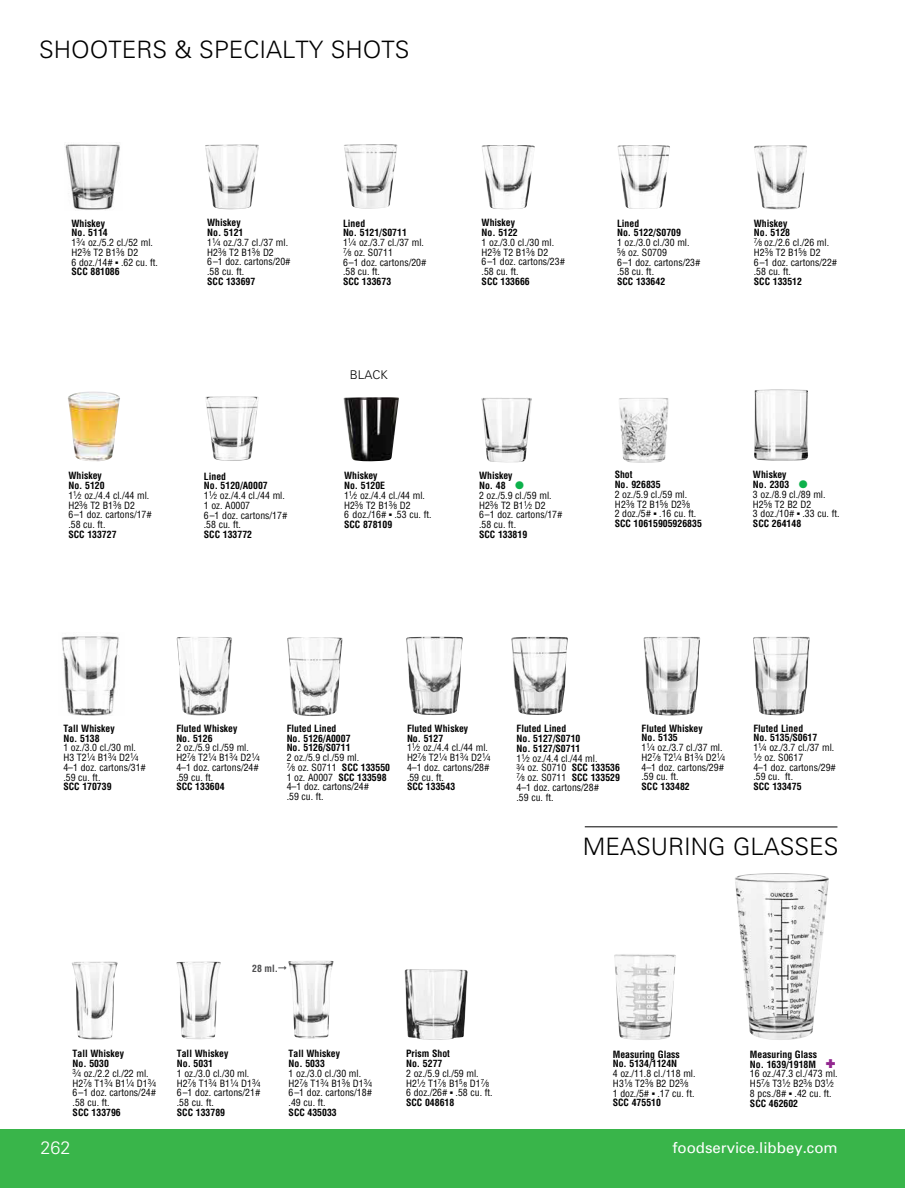
<style>
.page{position:relative;width:905px;height:1188px;background:#fff}
.page>*{position:absolute;margin:0;border:0;box-sizing:border-box;transform-origin:0 0}
.t1{font:300 24px "Univers";color:#000}
.t2{font:300 18px "Univers";color:#fff}
.t3{font:15px "Univers";color:#fff}
.t4{font:300 12px "Univers";color:#000}
.t5{font:9.75px/9.8px "Food Service Roman";color:#000}
.t6{font:9.75px/9.8px "Food Service Symbols";color:#000}
.t7{font:9.75px "Food Service Symbols";color:#0db14b}
.t8{font:9.75px "Food Service Symbols";color:#4d4d4f}
.s1{font-size:6.9px}
.s2{font-family:"Helvetica Neue"}
.s3{font-family:"Universal Newswith Comm Pi"}
.s4{font-family:"Helvetica"}
.s5{color:#0db14b}
</style>
<div class="page">
<img style="left:753px;top:636px;width:57px;height:79px">
<img style="left:511px;top:637px;width:57px;height:78px">
<img style="left:406px;top:637px;width:57px;height:78px">
<img style="left:643px;top:637px;width:58px;height:78px">
<img style="left:481px;top:398px;width:51px;height:65px">
<img style="left:68px;top:392px;width:52px;height:69px">
<img style="left:205px;top:396px;width:54px;height:65px">
<img style="left:61px;top:636px;width:58px;height:79px">
<img style="left:176px;top:637px;width:56px;height:79px">
<img style="left:287px;top:637px;width:56px;height:79px">
<img style="left:343px;top:397px;width:56px;height:64px">
<img style="left:72px;top:961px;width:46px;height:79px">
<img style="left:176px;top:962px;width:45px;height:78px">
<img style="left:754px;top:389px;width:54px;height:72px">
<img style="left:205px;top:144px;width:54px;height:65px">
<img style="left:344px;top:144px;width:54px;height:65px">
<img style="left:481px;top:145px;width:54px;height:64px">
<img style="left:617px;top:145px;width:53px;height:64px">
<img style="left:754px;top:145px;width:53px;height:65px">
<img style="left:404px;top:969px;width:64px;height:71px">
<img style="left:64px;top:144px;width:56px;height:66px">
<img style="left:614px;top:954px;width:62px;height:86px">
<img style="left:735px;top:873px;width:94px;height:167px">
<hr style="left:584px;top:826px;width:253px;height:1px;background:#000">
<img style="left:288px;top:961px;width:46px;height:78px">
<div style="left:0;top:1129px;width:904px;height:59px;background:#39b54a"></div>
<img style="left:619px;top:398px;width:50px;height:65px">
<h1 class="t1" style="left:39px;top:35px;width:372px">SHOOTERS &amp; SPECIALTY SHOTS</h1>
<p class="t5" style="left:71px;top:237px;width:88px">1<sup>3</sup>⁄<span class="s1">4</span> oz./5.2 cl./52 ml.<br>H2<sup>3</sup>⁄<span class="s1">8</span> T2 B1<sup>3</sup>⁄<span class="s1">8</span> D2<br>6 doz./14<span class="s2">#</span> <span class="s3">▪</span> .62 cu. ft.</p>
<p class="t5" style="left:207px;top:237px;width:85px">1<sup>1</sup>⁄<span class="s1">4</span> oz./3.7 cl./37 ml.<br>H2<sup>3</sup>⁄<span class="s1">8</span> T2 B1<sup>3</sup>⁄<span class="s1">8</span> D2<br>6–1 doz. cartons/20<span class="s4"># </span>.58 cu. ft.</p>
<p class="t5" style="left:343px;top:237px;width:85px">1<sup>1</sup>⁄<span class="s1">4</span> oz./3.7 cl./37 ml.<br><sup>7</sup>⁄<span class="s1">8</span> oz. S0711<br>6–1 doz. cartons/20<span class="s4"># </span>.58 cu. ft.</p>
<p class="t6" style="left:367px;top:277px;width:26px">✓✓ ✓</p>
<p class="t4" style="left:350px;top:368px;width:40px">BLACK</p>
<p class="t5" style="left:68px;top:490px;width:85px">1<sup>1</sup>⁄<span class="s1">2</span> oz./4.4 cl./44 ml.<br>H2<sup>3</sup>⁄<span class="s1">8</span> T2 B1<sup>3</sup>⁄<span class="s1">8</span> D2<br>6–1 doz. cartons/17<span class="s4"># </span>.58 cu. ft.</p>
<p class="t5" style="left:204px;top:490px;width:85px">1<sup>1</sup>⁄<span class="s1">2</span> oz./4.4 cl./44 ml.<br>1 oz. A0007<br>6–1 doz. cartons/17<span class="s4"># </span>.58 cu. ft.</p>
<p class="t5" style="left:344px;top:490px;width:89px">1<sup>1</sup>⁄<span class="s1">2</span> oz./4.4 cl./44 ml.<br>H2<sup>3</sup>⁄<span class="s1">8</span> T2 B1<sup>3</sup>⁄<span class="s1">8</span> D2<br>6 doz./16<span class="s4">#</span> <span class="s3">▪</span> .53 cu. ft.</p>
<p class="t5" style="left:481px;top:237px;width:85px">1 oz./3.0 cl./30 ml.<br>H2<sup>3</sup>⁄<span class="s1">8</span> T2 B1<sup>3</sup>⁄<span class="s1">8</span> D2<br>6–1 doz. cartons/23<span class="s4"># </span>.58 cu. ft.</p>
<p class="t5" style="left:617px;top:238px;width:85px">1 oz./3.0 cl./30 ml.<br><sup>5</sup>⁄<span class="s1">8</span> oz. S0709<br>6–1 doz. cartons/23<span class="s4"># </span>.58 cu. ft.</p>
<p class="t6" style="left:641px;top:277px;width:21px">✓✓ ✔</p>
<p class="t7" style="left:515px;top:480px;width:10px">•</p>
<p class="t5" style="left:479px;top:490px;width:85px">2 oz./5.9 cl./59 ml.<br>H2<sup>3</sup>⁄<span class="s1">8</span> T2 B1<sup>1</sup>⁄<span class="s1">2</span> D2<br>6–1 doz. cartons/17<span class="s4"># </span>.58 cu. ft.</p>
<p class="t6" style="left:620px;top:470px;width:13px;text-indent:4px">□▼ □</p>
<p class="t5" style="left:614px;top:489px;width:83px">2 oz./5.9 cl./59 ml.<br>H2<sup>3</sup>⁄<span class="s1">8</span> T2 B1<sup>5</sup>⁄<span class="s1">8</span> D2<sup>3</sup>⁄<span class="s1">8<br></span>2 doz./5<span class="s4">#</span> <span class="s3">▪</span> .16 cu. ft.</p>
<p class="t5" style="left:753px;top:237px;width:85px"><sup>7</sup>⁄<span class="s1">8</span> oz./2.6 cl./26 ml.<br>H2<sup>3</sup>⁄<span class="s1">8</span> T2 B1<sup>5</sup>⁄<span class="s1">8</span> D2<br>6–1 doz. cartons/22<span class="s4"># </span>.58 cu. ft.</p>
<p class="t6" style="left:759px;top:480px;width:50px">□ ✓✓ <span class="s5">•</span></p>
<p class="t5" style="left:753px;top:489px;width:88px">3 oz./8.9 cl./89 ml.<br>H2<sup>5</sup>⁄<span class="s1">8</span> T2 B2 D2<br>3 doz./10<span class="s4">#</span> <span class="s3">▪</span> .33 cu. ft.</p>
<p class="t5" style="left:63px;top:743px;width:84px">1 oz./3.0 cl./30 ml.<br>H3 T2<sup>1</sup>⁄<span class="s1">4</span> B1<sup>3</sup>⁄<span class="s1">4</span> D2<sup>1</sup>⁄<span class="s1">4<br></span>4–1 doz. cartons/31<span class="s4"># </span>.59 cu. ft.</p>
<p class="t6" style="left:181px;top:723px;width:12px">●◆▼</p>
<p class="t5" style="left:176px;top:743px;width:85px">2 oz./5.9 cl./59 ml.<br>H2<sup>7</sup>⁄<span class="s1">8</span> T2<sup>1</sup>⁄<span class="s1">4</span> B1<sup>3</sup>⁄<span class="s1">4</span> D2<sup>1</sup>⁄<span class="s1">4<br></span>4–1 doz. cartons/24<span class="s4"># </span>.59 cu. ft.</p>
<p class="t6" style="left:200px;top:782px;width:26px">✓✓ ✔</p>
<p class="t6" style="left:291px;top:723px;width:12px">●◆▼</p>
<p class="t6" style="left:322px;top:723px;width:6px">■</p>
<p class="t5" style="left:287px;top:752px;width:74px">2 oz./5.9 cl./59 ml.<br><sup>7</sup>⁄<span class="s1">8</span> oz. S0711</p>
<p class="t5" style="left:287px;top:772px;width:48px">1 oz. A0007</p>
<p class="t5" style="left:287px;top:782px;width:84px">4–1 doz. cartons/24<span class="s4"># </span>.59 cu. ft.</p>
<p class="t6" style="left:412px;top:723px;width:12px">●◆▼</p>
<p class="t5" style="left:407px;top:743px;width:85px">1<sup>1</sup>⁄<span class="s1">2</span> oz./4.4 cl./44 ml.<br>H2<sup>7</sup>⁄<span class="s1">8</span> T2<sup>1</sup>⁄<span class="s1">4</span> B1<sup>3</sup>⁄<span class="s1">4</span> D2<sup>1</sup>⁄<span class="s1">4<br></span>4–1 doz. cartons/28<span class="s4"># </span>.59 cu. ft.</p>
<p class="t6" style="left:431px;top:782px;width:26px">✓✓ ✔✓</p>
<p class="t6" style="left:521px;top:724px;width:12px">●◆▼</p>
<p class="t6" style="left:551px;top:724px;width:6px">■</p>
<p class="t5" style="left:516px;top:753px;width:82px">1<sup>1</sup>⁄<span class="s1">2</span> oz./4.4 cl./44 ml.<br><sup>3</sup>⁄<span class="s1">4</span> oz. S0710</p>
<p class="t6" style="left:595px;top:763px;width:21px">✓✓ ✓</p>
<p class="t5" style="left:516px;top:773px;width:51px"><sup>7</sup>⁄<span class="s1">8</span> oz. S0711</p>
<p class="t5" style="left:516px;top:782px;width:84px">4–1 doz. cartons/28<span class="s4"># </span>.59 cu. ft.</p>
<p class="t6" style="left:646px;top:723px;width:12px">●◆▼</p>
<p class="t5" style="left:641px;top:743px;width:85px">1<sup>1</sup>⁄<span class="s1">4</span> oz./3.7 cl./37 ml.<br>H2<sup>7</sup>⁄<span class="s1">8</span> T2<sup>1</sup>⁄<span class="s1">4</span> B1<sup>3</sup>⁄<span class="s1">4</span> D2<sup>1</sup>⁄<span class="s1">4<br></span>4–1 doz. cartons/29<span class="s4"># </span>.59 cu. ft.</p>
<p class="t6" style="left:665px;top:782px;width:16px">✓✓✔</p>
<p class="t6" style="left:758px;top:723px;width:12px">●◆▼</p>
<p class="t6" style="left:788px;top:723px;width:6px">■</p>
<p class="t5" style="left:753px;top:743px;width:84px">1<sup>1</sup>⁄<span class="s1">4</span> oz./3.7 cl./37 ml.<br><sup>1</sup>⁄<span class="s1">2</span> oz. S0617<br>4–1 doz. cartons/29<span class="s4"># </span>.59 cu. ft.</p>
<p class="t6" style="left:777px;top:782px;width:16px">✓✓✔</p>
<p class="t8" style="left:272px;top:963px;width:4px">●</p>
<p class="t5" style="left:73px;top:1068px;width:85px"><sup>3</sup>⁄<span class="s1">4</span> oz./2.2 cl./22 ml.<br>H2<sup>7</sup>⁄<span class="s1">8</span> T1<sup>3</sup>⁄<span class="s1">4</span> B1<sup>1</sup>⁄<span class="s1">4</span> D1<sup>3</sup>⁄<span class="s1">4<br></span>6–1 doz. cartons/24<span class="s4"># </span>.58 cu. ft.</p>
<p class="t5" style="left:177px;top:1068px;width:85px">1 oz./3.0 cl./30 ml.<br>H2<sup>7</sup>⁄<span class="s1">8</span> T1<sup>3</sup>⁄<span class="s1">4</span> B1<sup>1</sup>⁄<span class="s1">4</span> D1<sup>3</sup>⁄<span class="s1">4<br></span>6–1 doz. cartons/21<span class="s4"># </span>.58 cu. ft.</p>
<p class="t6" style="left:294px;top:1059px;width:32px">□ ✓✓</p>
<p class="t5" style="left:288px;top:1068px;width:85px">1 oz./3.0 cl./30 ml.<br>H2<sup>7</sup>⁄<span class="s1">8</span> T1<sup>3</sup>⁄<span class="s1">4</span> B1<sup>3</sup>⁄<span class="s1">8</span> D1<sup>3</sup>⁄<span class="s1">4<br></span>6–1 doz. cartons/18<span class="s4"># </span>.49 cu. ft.</p>
<p class="t6" style="left:307px;top:1107px;width:31px">✔✓ ✓✓</p>
<p class="t6" style="left:417px;top:1049px;width:34px">▲ □▼</p>
<p class="t5" style="left:406px;top:1068px;width:88px">2 oz./5.9 cl./59 ml.<br>H2<sup>1</sup>⁄<span class="s1">2</span> T1<sup>7</sup>⁄<span class="s1">8</span> B1<sup>5</sup><span class="s1">⁄8</span> D1<sup>7</sup>⁄<span class="s1">8<br></span>6 doz./26<span class="s4">#</span> <span class="s3">▪</span> .58 cu. ft.</p>
<h1 class="t1" style="left:583px;top:832px;width:257px">MEASURING GLASSES</h1>
<p class="t6" style="left:630px;top:1049px;width:22px">▲◆ ■</p>
<p class="t6" style="left:663px;top:1049px;width:18px">● ▲▲</p>
<p class="t6" style="left:618px;top:1059px;width:32px">□ ✓✔</p>
<p class="t5" style="left:612px;top:1068px;width:84px">4 oz./11.8 cl./118 ml.<br>H3<sup>1</sup>⁄<span class="s1">8</span> T2<sup>3</sup>⁄<span class="s1">8</span> B2 D2<sup>3</sup>⁄<span class="s1">8<br></span>1 doz./5<span class="s4">#</span> <span class="s3">▪</span> .17 cu. ft.</p>
<p class="t6" style="left:767px;top:1049px;width:22px">▲◆ ■</p>
<p class="t6" style="left:800px;top:1049px;width:18px">● ▲▲</p>
<p class="t5" style="left:750px;top:1069px;width:89px">16 oz./47.3 cl./473 ml.<br>H5<sup>7</sup>⁄<span class="s1">8</span> T3<sup>1</sup>⁄<span class="s1">2</span> B2<sup>3</sup>⁄<span class="s1">8</span> D3<sup>1</sup>⁄<span class="s1">2<br></span>8 pcs./8<span class="s4">#</span> <span class="s3">▪</span> .42 cu. ft.</p>
<h2 class="t2" style="left:40px;top:1137px;width:32px">262</h2>
<h3 class="t3" style="left:672px;top:1139px;width:167px">foodservice.libbey.com</h3>
</div>
